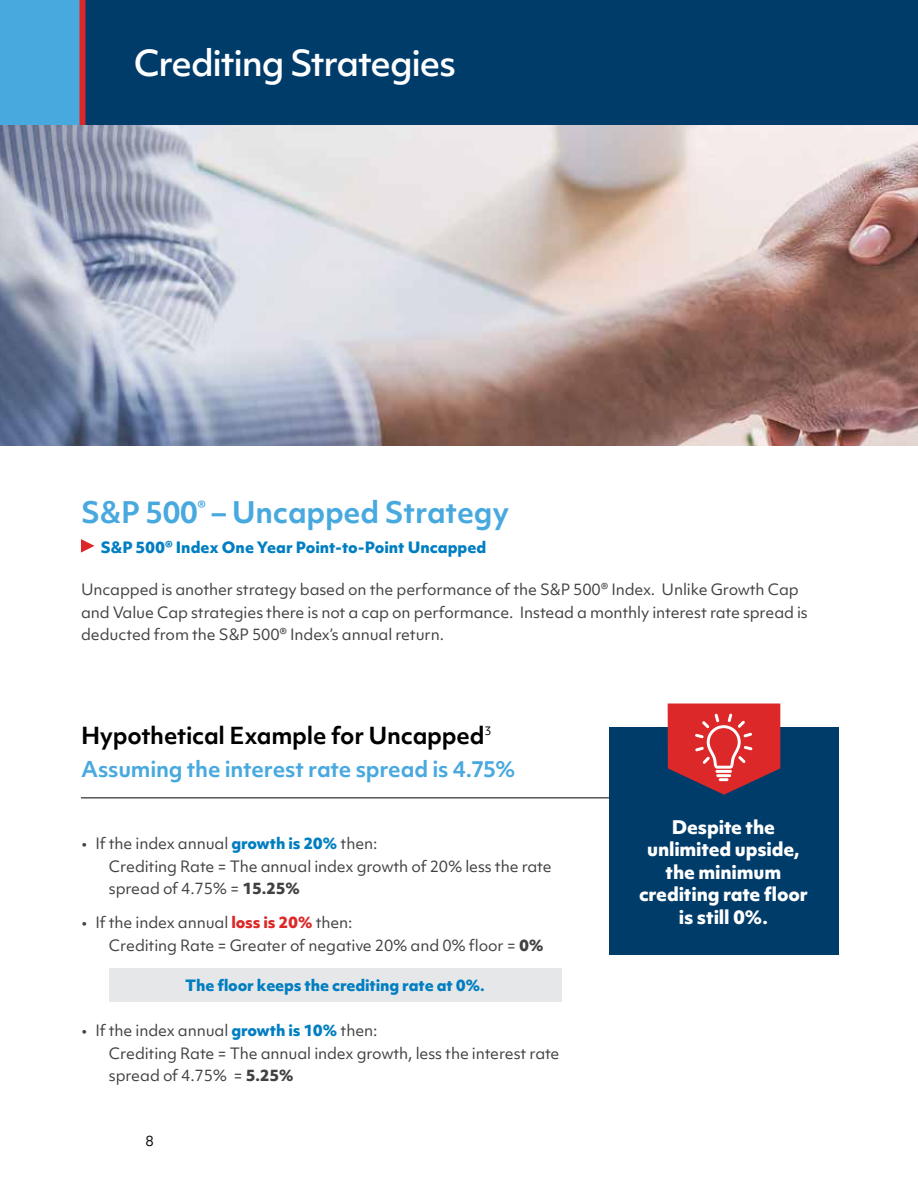
<style>
.page{position:relative;width:918px;height:1188px;background:#fff}
.page>*{position:absolute;margin:0;border:0;box-sizing:border-box;transform-origin:0 0}
.t1{font:500 34.5px "Objektiv Mk 1";letter-spacing:-.035em;color:#fff}
.t2{font:700 28.5px "Objektiv Mk 1";letter-spacing:-.01em;color:#48a9df}
.t3{font:700 22.5px "Objektiv Mk 1";letter-spacing:-.01em;color:#000}
.t4{font:700 21px "Objektiv Mk 1";letter-spacing:-.01em;color:#48a9df}
.t5{font:800 18px/22.5px "Objektiv Mk 1";letter-spacing:-.01em;color:#fff;text-align:center}
.t6{font:15px/22.5px "Objektiv Mk 1";letter-spacing:-.01em;color:#414042}
.t7{font:800 15px "Objektiv Mk 1";letter-spacing:-.01em;color:#007ec1}
.t8{font:13.5px "Objektiv Mk 1";color:#000}
.s1{font-weight:800;color:#007ec1}
.s2{font-weight:800}
.s3{font-weight:800;color:#dc2828}
</style>
<div class="page">
<div style="left:0;top:0;width:918px;height:125px;background:#003c6a"></div>
<div style="left:0;top:0;width:80px;height:125px;background:#48a9df"></div>
<div style="left:80px;top:0;width:6px;height:125px;background:#dc2828"></div>
<svg style="left:81px;top:539px;width:13px;height:14px"></svg>
<div style="left:109px;top:968px;width:452px;height:34px;background:#e6e7e8"></div>
<hr style="left:81px;top:797px;width:757px;height:1px;background:#000">
<img style="left:0;top:125px;width:918px;height:321px">
<div style="left:609px;top:727px;width:229px;height:228px;background:#003c6a"></div>
<svg style="left:668px;top:704px;width:112px;height:91px"></svg>
<h1 class="t1" style="left:134px;top:39px;width:324px">Crediting Strategies</h1>
<h2 class="t2" style="left:81px;top:492px;width:430px">S&amp;P 500<sup>®</sup> – Uncapped Strategy</h2>
<p class="t7" style="left:101px;top:536px;width:387px">S&amp;P 500® Index One Year Point-to-Point Uncapped</p>
<p class="t6" style="left:81px;top:578px;width:728px">Uncapped is another strategy based on the performance of the S&amp;P 500® Index. Unlike Growth Cap and Value Cap strategies there is not a cap on performance. Instead a monthly interest rate spread is deducted from the S&amp;P 500® Index’s annual return.</p>
<h3 class="t3" style="left:81px;top:720px;width:412px">Hypothetical Example for Uncapped<sup>3</sup></h3>
<h3 class="t4" style="left:81px;top:754px;width:436px">Assuming the interest rate spread is 4.75%</h3>
<p class="t6" style="left:109px;top:832px;width:444px;text-indent:-27px">• If the index annual <span class="s1">growth is 20%</span> then:<br>Crediting Rate = The annual index growth of 20% less the rate spread of 4.75% = <span class="s2">15.25%</span></p>
<p class="t6" style="left:109px;top:911px;width:436px;text-indent:-27px">• If the index annual <span class="s3">loss is 20%</span> then:<br>Crediting Rate = Greater of negative 20% and 0% floor = <span class="s2">0%</span></p>
<p class="t7" style="left:185px;top:974px;width:301px">The floor keeps the crediting rate at 0%.</p>
<p class="t6" style="left:109px;top:1019px;width:452px;text-indent:-27px">• If the index annual <span class="s1">growth is 10%</span> then:<br>Crediting Rate = The annual index growth, less the interest rate spread of 4.75% = <span class="s2">5.25%</span></p>
<p class="t8" style="left:146px;top:1131px;width:10px">8</p>
<p class="t5" style="left:639px;top:815px;width:170px">Despite the unlimited upside, the minimum crediting rate floor is still 0%.</p>
</div>
